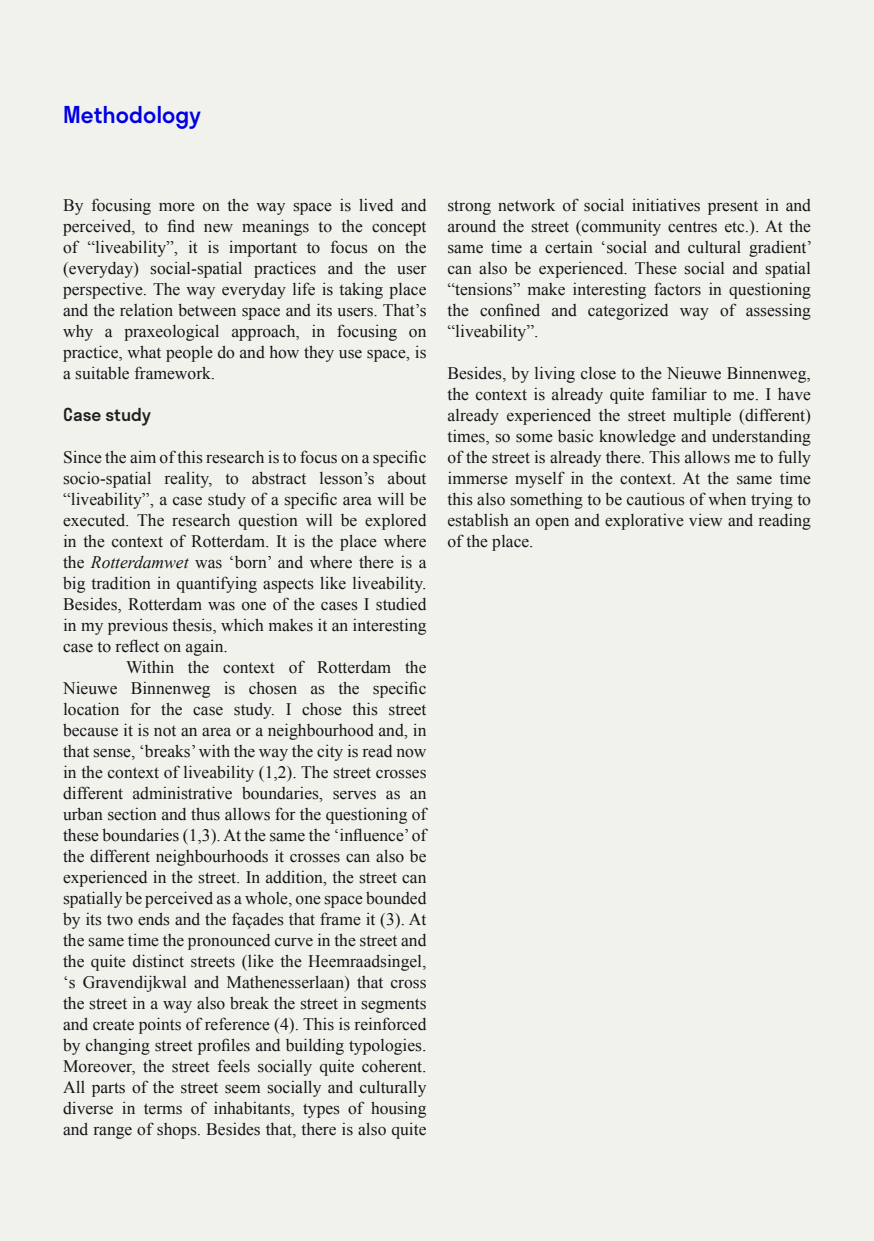
<style>
.page{position:relative;width:874px;height:1241px;background:#fff}
.page>*{position:absolute;margin:0;border:0;box-sizing:border-box;transform-origin:0 0}
.Kopje_Blauw{font:500 22.75px "Stratos";color:#0000e5}
.Body_Zwart{font:17.5px/21px "Times New Roman";color:#161317;text-align:justify}
.Kopje_Kleiner{font:500 17.5px "Stratos";color:#231f20}
.s1{font-style:italic}
</style>
<div class="page">
<hr style="left:873px;top:0;width:1px;height:1240px;background:#f2f2ed">
<div style="left:0;top:0;width:873px;height:1240px;background:#f2f2ed"></div>
<p class="Kopje_Blauw" style="left:63px;top:97px;width:139px">Methodology</p>
<p class="Body_Zwart" style="left:63px;top:194px;width:365px">By focusing more on the way space is lived and perceived, to find new meanings to the concept of “liveability”, it is important to focus on the (everyday) social-spatial practices and the user perspective. The way everyday life is taking place and the relation between space and its users. That’s why a praxeological approach, in focusing on practice, what people do and how they use space, is a suitable framework.</p>
<p class="Kopje_Kleiner" style="left:63px;top:400px;width:89px">Case study</p>
<p class="Body_Zwart" style="left:63px;top:446px;width:365px">Since the aim of this research is to focus on a specific socio-spatial reality, to abstract lesson’s about “liveability”, a case study of a specific area will be executed. The research question will be explored in the context of Rotterdam. It is the place where the <span class="s1">Rotterdamwet</span> was ‘born’ and where there is a big tradition in quantifying aspects like liveability.<br>Besides, Rotterdam was one of the cases I studied in my previous thesis, which makes it an interesting case to reflect on again.</p>
<p class="Body_Zwart" style="left:63px;top:656px;width:365px;text-indent:63px">Within the context of Rotterdam the Nieuwe Binnenweg is chosen as the specific location for the case study. I chose this street because it is not an area or a neighbourhood and, in that sense, ‘breaks’ with the way the city is read now in the context of liveability (1,2). The street crosses different administrative boundaries, serves as an urban section and thus allows for the questioning of these boundaries (1,3). At the same the ‘influence’ of the different neighbourhoods it crosses can also be experienced in the street. In addition, the street can spatially be perceived as a whole, one space bounded by its two ends and the façades that frame it (3). At the same time the pronounced curve in the street and the quite distinct streets (like the Heemraadsingel, ‘s Gravendijkwal and Mathenesserlaan) that cross the street in a way also break the street in segments and create points of reference (4). This is reinforced by changing street profiles and building typologies.<br>Moreover, the street feels socially quite coherent.<br>All parts of the street seem socially and culturally diverse in terms of inhabitants, types of housing and range of shops. Besides that, there is also quite</p>
<p class="Body_Zwart" style="left:447px;top:194px;width:366px">strong network of social initiatives present in and around the street (community centres etc.). At the same time a certain ‘social and cultural gradient’ can also be experienced. These social and spatial “tensions” make interesting factors in questioning the confined and categorized way of assessing “liveability”.</p>
<p class="Body_Zwart" style="left:447px;top:362px;width:365px">Besides, by living close to the Nieuwe Binnenweg, the context is already quite familiar to me. I have already experienced the street multiple (different) times, so some basic knowledge and understanding of the street is already there. This allows me to fully immerse myself in the context. At the same time this also something to be cautious of when trying to establish an open and explorative view and reading of the place.</p>
</div>
